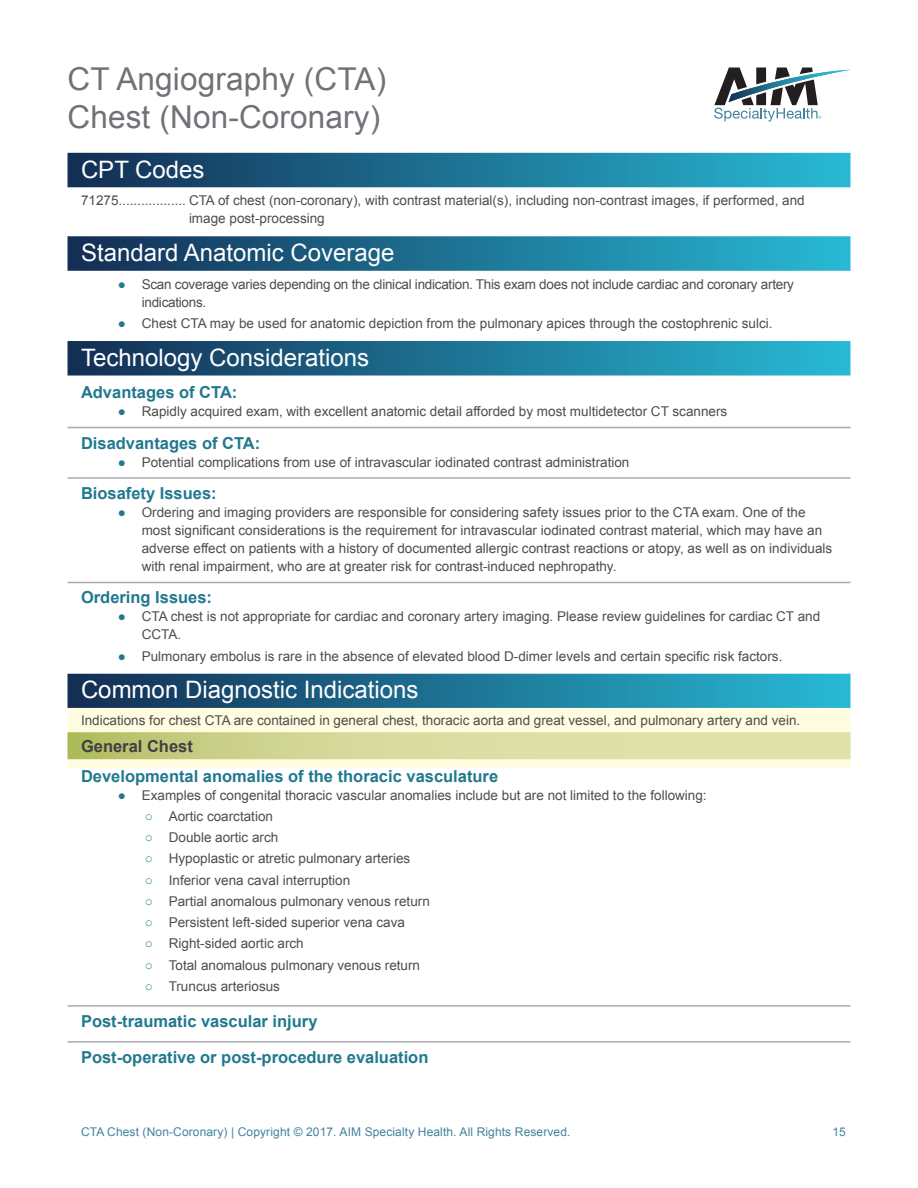
<style>
.page{position:relative;width:918px;height:1188px;background:#fff}
.page>*{position:absolute;margin:0;border:0;box-sizing:border-box;transform-origin:0 0}
.Guideline_Title{font:31.5px "Arial";letter-spacing:.005em;color:#6f7277}
.Section_Header__blue{font:24px "Arial";color:#fff}
.Indication_Name{font:700 16.5px "Arial";color:#21798e}
.Section_Sub-Header{font:700 16.5px "Arial";color:#414042}
.CPT_Section_Text{font:13.5px/18px "Arial";color:#4d4d4f}
.CPT_Section_Text-2{font:13.5px/18px "Arial";letter-spacing:-.02em;color:#4d4d4f}
.Yellow_Header_2{font:13.5px "Arial";color:#4d4d4f}
.Footer_Text_NULL{font:12px "Arial";letter-spacing:.01em;color:#42839b}
.s1{color:#21798e}
</style>
<div class="page">
<svg style="left:714px;top:68px;width:136px;height:54px"></svg>
<div style="left:68px;top:153px;width:782px;height:34px;background:linear-gradient(to right,#142d53,#28bad5)"></div>
<div style="left:68px;top:236px;width:782px;height:35px;background:linear-gradient(to right,#142d53,#28bad5)"></div>
<div style="left:68px;top:341px;width:782px;height:35px;background:linear-gradient(to right,#142d53,#28bad5)"></div>
<hr style="left:68px;top:427px;width:782px;height:1px;background:#acaaad">
<hr style="left:68px;top:477px;width:782px;height:2px;background:#acaaad">
<hr style="left:68px;top:582px;width:782px;height:1px;background:#acaaad">
<div style="left:68px;top:674px;width:782px;height:34px;background:linear-gradient(to right,#142d53,#28bad5)"></div>
<div style="left:68px;top:708px;width:782px;height:60px;background:#fffcdf"></div>
<svg style="left:68px;top:732px;width:782px;height:27px;background:#d4d899"></svg>
<hr style="left:68px;top:1005px;width:782px;height:2px;background:#acaaad">
<hr style="left:68px;top:1041px;width:782px;height:2px;background:#acaaad">
<p class="Guideline_Title" style="left:68px;top:59px;width:320px">CT Angiography (CTA)</p>
<p class="Guideline_Title" style="left:68px;top:97px;width:314px">Chest (Non-Coronary)</p>
<p class="Section_Header__blue" style="left:81px;top:153px;width:125px">CPT Codes</p>
<p class="CPT_Section_Text" style="left:81px;top:192px;width:39px">71275</p>
<p class="CPT_Section_Text" style="left:189px;top:192px;width:617px">CTA of chest (non-coronary), with contrast material(s), including non-contrast images, if performed, and image post-processing</p>
<p class="Section_Header__blue" style="left:81px;top:237px;width:315px">Standard Anatomic Coverage</p>
<p class="CPT_Section_Text-2" style="left:142px;top:275px;width:654px;text-indent:-24px"><span class="s1">●</span> Scan coverage varies depending on the clinical indication. This exam does not include cardiac and coronary artery indications.</p>
<p class="CPT_Section_Text" style="left:118px;top:314px;width:656px"><span class="s1">●</span> Chest CTA may be used for anatomic depiction from the pulmonary apices through the costophrenic sulci.</p>
<p class="Section_Header__blue" style="left:81px;top:342px;width:290px">Technology Considerations</p>
<p class="Indication_Name" style="left:81px;top:381px;width:158px">Advantages of CTA:</p>
<p class="CPT_Section_Text" style="left:118px;top:402px;width:611px"><span class="s1">●</span> Rapidly acquired exam, with excellent anatomic detail afforded by most multidetector CT scanners</p>
<p class="Indication_Name" style="left:81px;top:432px;width:181px">Disadvantages of CTA:</p>
<p class="CPT_Section_Text" style="left:118px;top:453px;width:513px"><span class="s1">●</span> Potential complications from use of intravascular iodinated contrast administration</p>
<p class="Indication_Name" style="left:81px;top:482px;width:137px">Biosafety Issues:</p>
<p class="CPT_Section_Text" style="left:142px;top:503px;width:692px;text-indent:-24px"><span class="s1">●</span> Ordering and imaging providers are responsible for considering safety issues prior to the CTA exam. One of the most significant considerations is the requirement for intravascular iodinated contrast material, which may have an adverse effect on patients with a history of documented allergic contrast reactions or atopy, as well as on individuals with renal impairment, who are at greater risk for contrast-induced nephropathy.</p>
<p class="Indication_Name" style="left:81px;top:587px;width:133px">Ordering Issues:</p>
<p class="CPT_Section_Text" style="left:142px;top:608px;width:680px;text-indent:-24px"><span class="s1">●</span> CTA chest is not appropriate for cardiac and coronary artery imaging. Please review guidelines for cardiac CT and<br>CCTA.</p>
<p class="CPT_Section_Text" style="left:118px;top:647px;width:666px"><span class="s1">●</span> Pulmonary embolus is rare in the absence of elevated blood D-dimer levels and certain specific risk factors.</p>
<p class="Section_Header__blue" style="left:81px;top:674px;width:339px">Common Diagnostic Indications</p>
<p class="Yellow_Header_2" style="left:81px;top:711px;width:721px">Indications for chest CTA are contained in general chest, thoracic aorta and great vessel, and pulmonary artery and vein.</p>
<p class="Section_Sub-Header" style="left:81px;top:736px;width:113px">General Chest</p>
<p class="Indication_Name" style="left:81px;top:765px;width:419px">Developmental anomalies of the thoracic vasculature</p>
<p class="CPT_Section_Text" style="left:118px;top:786px;width:590px"><span class="s1">●</span> Examples of congenital thoracic vascular anomalies include but are not limited to the following:</p>
<p class="CPT_Section_Text" style="left:145px;top:807px;width:130px"><span class="s1">○</span> Aortic coarctation</p>
<p class="CPT_Section_Text" style="left:145px;top:829px;width:135px"><span class="s1">○</span> Double aortic arch</p>
<p class="CPT_Section_Text" style="left:145px;top:850px;width:267px"><span class="s1">○</span> Hypoplastic or atretic pulmonary arteries</p>
<p class="CPT_Section_Text" style="left:145px;top:871px;width:207px"><span class="s1">○</span> Inferior vena caval interruption</p>
<p class="CPT_Section_Text" style="left:145px;top:892px;width:287px"><span class="s1">○</span> Partial anomalous pulmonary venous return</p>
<p class="CPT_Section_Text" style="left:145px;top:914px;width:262px"><span class="s1">○</span> Persistent left-sided superior vena cava</p>
<p class="CPT_Section_Text" style="left:145px;top:935px;width:161px"><span class="s1">○</span> Right-sided aortic arch</p>
<p class="CPT_Section_Text" style="left:145px;top:956px;width:277px"><span class="s1">○</span> Total anomalous pulmonary venous return</p>
<p class="CPT_Section_Text" style="left:145px;top:977px;width:137px"><span class="s1">○</span> Truncus arteriosus</p>
<p class="Indication_Name" style="left:81px;top:1010px;width:238px">Post-traumatic vascular injury</p>
<p class="Indication_Name" style="left:81px;top:1046px;width:349px">Post-operative or post-procedure evaluation</p>
<p class="Footer_Text_NULL" style="left:81px;top:1124px;width:491px">CTA Chest (Non-Coronary) | Copyright © 2017. AIM Specialty Health. All Rights Reserved.</p>
<p class="Footer_Text_NULL" style="left:833px;top:1124px;width:15px">15</p>
</div>
